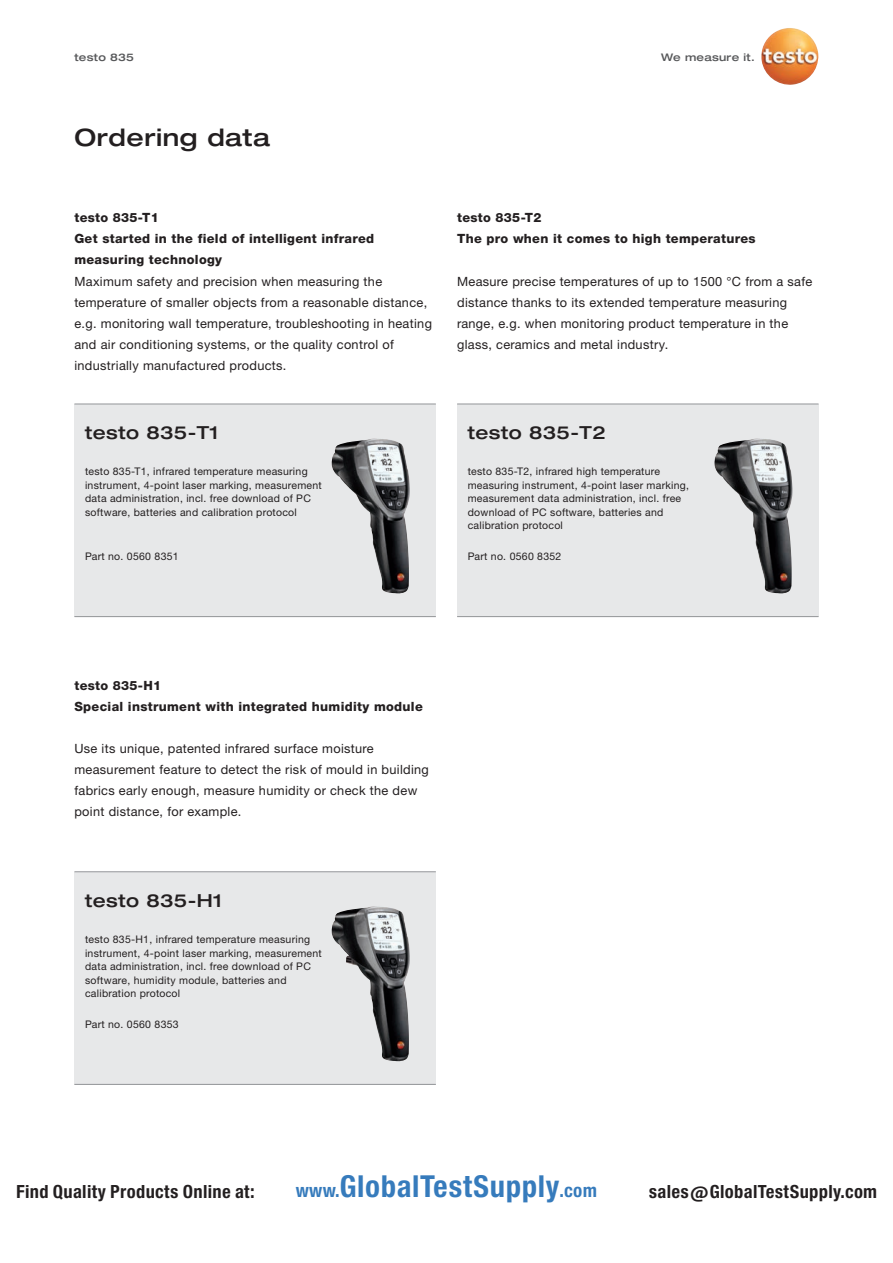
<style>
.page{position:relative;width:893px;height:1263px;background:#fff}
.page>*{position:absolute;margin:0;border:0;box-sizing:border-box;transform-origin:0 0}
.t1{font:28.95px "Europa Gro Nr 2 SBOP Bol Con";letter-spacing:.02em;color:#367bbc}
.t2{font:500 expanded 24px "Helvetica Neue LTW1 G";letter-spacing:.025em;color:#231f20}
.t3{font:500 expanded 18px "Helvetica Neue LTW1 G";letter-spacing:.025em;color:#231f20}
.t4{font:17.4px "Europa Gro Nr 2 SBOP Bol Con";letter-spacing:.02em;color:#231f20}
.t5{font:12.75px/21px "Helvetica Neue LTW1 G";letter-spacing:.025em;color:#231f20}
.t6{font:800 12.75px/21px "Helvetica Neue LTW1 G";letter-spacing:.025em;color:#231f20}
.t7{font:10.5px/13.5px "Helvetica Neue LTW1 G";letter-spacing:.025em;color:#231f20}
.t8{font:500 expanded 10.5px "Helvetica Neue LTW1 G";letter-spacing:.025em;color:#57585a}
.s1{font-size:17.85px}
</style>
<div class="page">
<div style="left:74px;top:404px;width:362px;height:213px;background:#e7e8e9"></div>
<div style="left:74px;top:872px;width:362px;height:212px;background:#e7e8e9"></div>
<div style="left:457px;top:404px;width:362px;height:213px;background:#e7e8e9"></div>
<hr style="left:74px;top:404px;width:362px;height:1px;background:#939598">
<hr style="left:74px;top:871px;width:362px;height:1px;background:#939598">
<hr style="left:457px;top:404px;width:362px;height:1px;background:#939598">
<hr style="left:74px;top:616px;width:362px;height:1px;background:#939598">
<hr style="left:74px;top:1084px;width:362px;height:1px;background:#939598">
<hr style="left:457px;top:616px;width:362px;height:1px;background:#939598">
<img style="left:331px;top:438px;width:79px;height:156px">
<img style="left:331px;top:906px;width:79px;height:155px">
<img style="left:714px;top:438px;width:78px;height:156px">
<img style="left:761px;top:28px;width:57px;height:57px">
<p class="t8" style="left:74px;top:53px;width:61px">testo 835</p>
<p class="t8" style="left:661px;top:53px;width:95px">We measure it.</p>
<h2 class="t2" style="left:74px;top:128px;width:197px">Ordering data</h2>
<p class="t6" style="left:74px;top:208px;width:301px">testo 835-T1<br>Get started in the field of intelligent infrared measuring technology</p>
<p class="t6" style="left:457px;top:208px;width:300px">testo 835-T2<br>The pro when it comes to high temperatures</p>
<p class="t5" style="left:74px;top:272px;width:359px">Maximum safety and precision when measuring the temperature of smaller objects from a reasonable distance, e.g. monitoring wall temperature, troubleshooting in heating and air conditioning systems, or the quality control of industrially manufactured products.</p>
<p class="t5" style="left:457px;top:272px;width:357px">Measure precise temperatures of up to 1500 °C from a safe distance thanks to its extended temperature measuring range, e.g. when monitoring product temperature in the glass, ceramics and metal industry.</p>
<h3 class="t3" style="left:85px;top:426px;width:135px">testo 835-T1</h3>
<h3 class="t3" style="left:468px;top:426px;width:139px">testo 835-T2</h3>
<p class="t7" style="left:85px;top:466px;width:238px">testo 835-T1, infrared temperature measuring instrument, 4-point laser marking, measurement data administration, incl. free download of PC software, batteries and calibration protocol</p>
<p class="t7" style="left:468px;top:466px;width:223px">testo 835-T2, infrared high temperature measuring instrument, 4-point laser marking, measurement data administration, incl. free download of PC software, batteries and calibration protocol</p>
<p class="t7" style="left:85px;top:551px;width:95px">Part no. 0560 8351</p>
<p class="t7" style="left:468px;top:551px;width:95px">Part no. 0560 8352</p>
<p class="t6" style="left:74px;top:676px;width:350px">testo 835-H1<br>Special instrument with integrated humidity module</p>
<p class="t5" style="left:74px;top:739px;width:356px">Use its unique, patented infrared surface moisture measurement feature to detect the risk of mould in building fabrics early enough, measure humidity or check the dew point distance, for example.</p>
<h3 class="t3" style="left:85px;top:893px;width:139px">testo 835-H1</h3>
<p class="t7" style="left:85px;top:934px;width:238px">testo 835-H1, infrared temperature measuring instrument, 4-point laser marking, measurement data administration, incl. free download of PC software, humidity module, batteries and calibration protocol</p>
<p class="t7" style="left:85px;top:1019px;width:95px">Part no. 0560 8353</p>
<h3 class="t4" style="left:16px;top:1181px;width:240px">Find Quality Products Online at:</h3>
<h1 class="t1" style="left:296px;top:1169px;width:303px"><span class="s1">www.</span>GlobalTestSupply<span class="s1">.com</span></h1>
<h3 class="t4" style="left:649px;top:1181px;width:230px">sales@GlobalTestSupply.com</h3>
</div>
